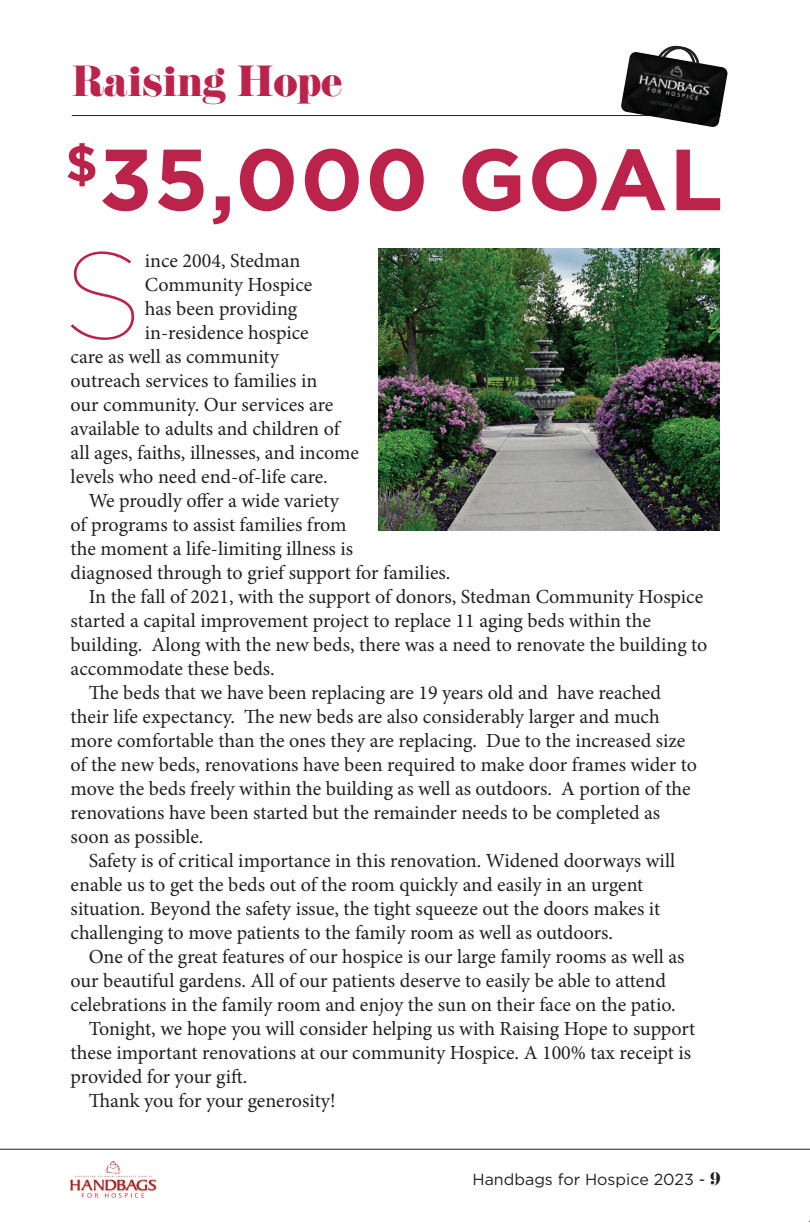
<style>
.page{position:relative;width:810px;height:1223px;background:#fff}
.page>*{position:absolute;margin:0;border:0;box-sizing:border-box;transform-origin:0 0}
.t1{font:100 122.8px "Gotham";color:#bc234a}
.t2{font:700 86.6px "Gotham";letter-spacing:.02em;color:#bc234a}
.t3{font:38px "Eloquent JF Pro";color:#bc234a}
.t4{font:20px "Minion Pro";color:#231f20}
.t5{font:16px "Gotham";color:#231f20}
.s1{font-family:"Eloquent JF Pro"}
</style>
<div class="page">
<hr style="left:0;top:1148px;width:808px;height:1px;background:#231f20">
<img style="left:70px;top:1161px;width:87px;height:37px">
<img style="left:378px;top:248px;width:340px;height:283px">
<hr style="left:72px;top:115px;width:648px;height:1px;background:#231f20">
<img style="left:620px;top:52px;width:107px;height:75px">
<svg style="left:656px;top:45px;width:44px;height:21px"></svg>
<h3 class="t3" style="left:72px;top:60px;width:272px">Raising Hope</h3>
<h2 class="t2" style="left:65px;top:122px;width:658px"><sup>$</sup>35,000 GOAL</h2>
<h1 class="t1" style="left:63px;top:220px;width:80px">S</h1>
<p class="t4" style="left:145px;top:247px;width:157px">ince 2004, Stedman</p>
<p class="t4" style="left:145px;top:271px;width:169px">Community Hospice</p>
<p class="t4" style="left:145px;top:295px;width:154px">has been providing</p>
<p class="t4" style="left:145px;top:319px;width:165px">in-residence hospice</p>
<p class="t4" style="left:71px;top:343px;width:210px">care as well as community</p>
<p class="t4" style="left:71px;top:367px;width:248px">outreach services to families in</p>
<p class="t4" style="left:71px;top:391px;width:264px">our community. Our services are</p>
<p class="t4" style="left:71px;top:415px;width:270px">available to adults and children of</p>
<p class="t4" style="left:71px;top:439px;width:289px">all ages, faiths, illnesses, and income</p>
<p class="t4" style="left:71px;top:463px;width:258px">levels who need end-of-life care.</p>
<p class="t4" style="left:89px;top:487px;width:251px">We proudly offer a wide variety</p>
<p class="t4" style="left:71px;top:511px;width:277px">of programs to assist families from</p>
<p class="t4" style="left:71px;top:535px;width:284px">the moment a life-limiting illness is</p>
<p class="t4" style="left:71px;top:559px;width:381px">diagnosed through to grief support for families.</p>
<p class="t4" style="left:89px;top:583px;width:615px">In the fall of 2021, with the support of donors, Stedman Community Hospice</p>
<p class="t4" style="left:71px;top:607px;width:581px">started a capital improvement project to replace 11 aging beds within the</p>
<p class="t4" style="left:71px;top:631px;width:638px">building. Along with the new beds, there was a need to renovate the building to</p>
<p class="t4" style="left:71px;top:655px;width:205px">accommodate these beds.</p>
<p class="t4" style="left:89px;top:679px;width:573px">The beds that we have been replacing are 19 years old and have reached</p>
<p class="t4" style="left:71px;top:703px;width:590px">their life expectancy. The new beds are also considerably larger and much</p>
<p class="t4" style="left:71px;top:727px;width:616px">more comfortable than the ones they are replacing. Due to the increased size</p>
<p class="t4" style="left:71px;top:751px;width:627px">of the new beds, renovations have been required to make door frames wider to</p>
<p class="t4" style="left:71px;top:775px;width:621px">move the beds freely within the building as well as outdoors. A portion of the</p>
<p class="t4" style="left:71px;top:799px;width:590px">renovations have been started but the remainder needs to be completed as</p>
<p class="t4" style="left:71px;top:823px;width:134px">soon as possible.</p>
<p class="t4" style="left:89px;top:847px;width:587px">Safety is of critical importance in this renovation. Widened doorways will</p>
<p class="t4" style="left:71px;top:871px;width:574px">enable us to get the beds out of the room quickly and easily in an urgent</p>
<p class="t4" style="left:71px;top:895px;width:590px">situation. Beyond the safety issue, the tight squeeze out the doors makes it</p>
<p class="t4" style="left:71px;top:919px;width:543px">challenging to move patients to the family room as well as outdoors.</p>
<p class="t4" style="left:89px;top:943px;width:597px">One of the great features of our hospice is our large family rooms as well as</p>
<p class="t4" style="left:71px;top:967px;width:596px">our beautiful gardens. All of our patients deserve to easily be able to attend</p>
<p class="t4" style="left:71px;top:991px;width:606px">celebrations in the family room and enjoy the sun on their face on the patio.</p>
<p class="t4" style="left:89px;top:1015px;width:607px">Tonight, we hope you will consider helping us with Raising Hope to support</p>
<p class="t4" style="left:71px;top:1039px;width:621px">these important renovations at our community Hospice. A 100% tax receipt is</p>
<p class="t4" style="left:71px;top:1063px;width:178px">provided for your gift.</p>
<p class="t4" style="left:89px;top:1087px;width:248px">Thank you for your generosity!</p>
<p class="t5" style="left:472px;top:1169px;width:249px">Handbags for Hospice 2023 - <span class="s1">9</span></p>
</div>
